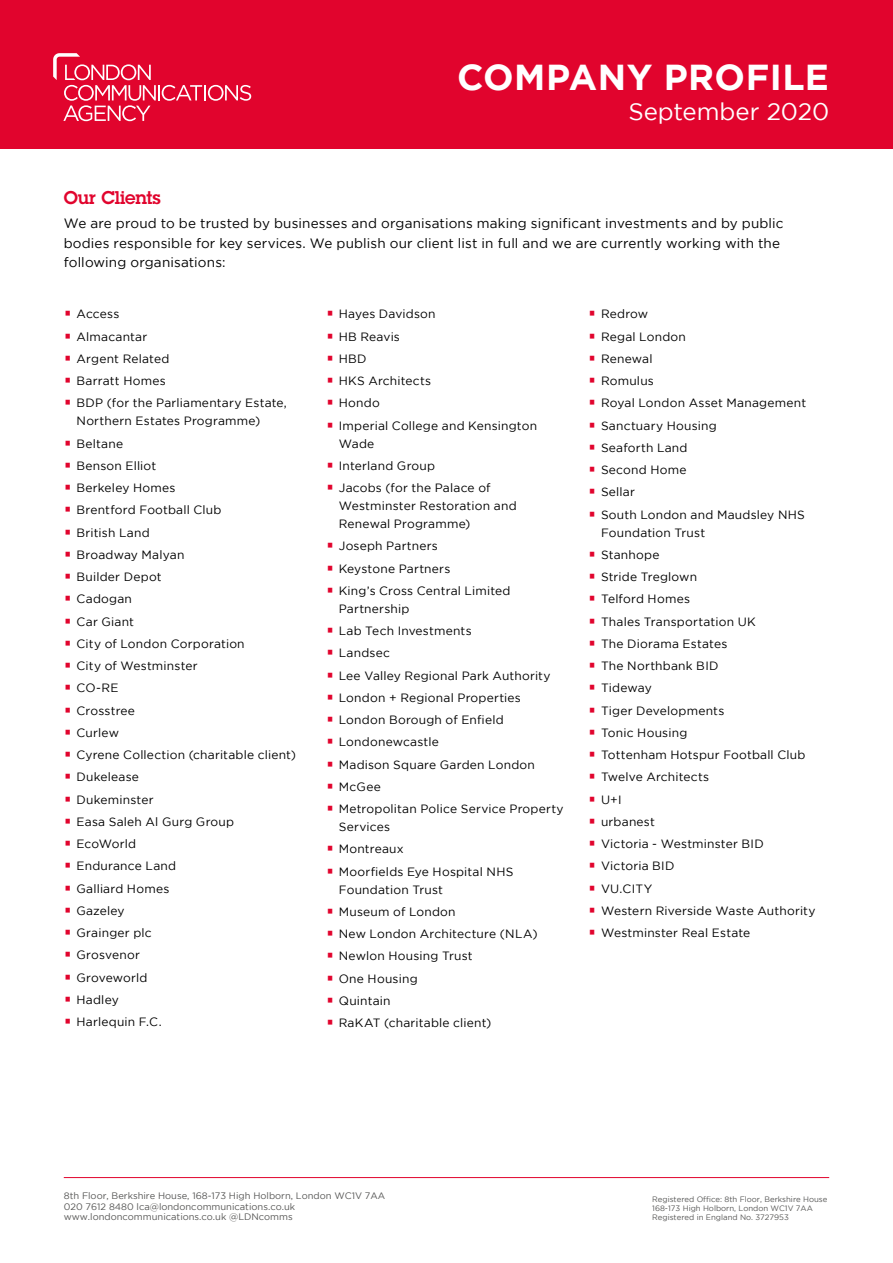
<style>
.page{position:relative;width:893px;height:1263px;background:#fff}
.page>*{position:absolute;margin:0;border:0;box-sizing:border-box;transform-origin:0 0}
.t1{font:700 36px "Gotham";letter-spacing:.01em;color:#fff}
.t2{font:24px "Gotham";color:#fff}
.t3{font:600 18px "Lubalin Graph Std";letter-spacing:-.01em;color:#e1042d}
.t4{font:13.5px/19.5px "Gotham";letter-spacing:.01em;color:#000}
.t5{font:12px/18px "Gotham";letter-spacing:.02em;color:#000}
.t6{font:12px "Gotham";color:#000}
.t7{font:9.3px/10.9px "Gotham";color:#575756}
.t8{font:7.8px/9.3px "Gotham";color:#575756}
.s1{font-family:"Lubalin Graph Std";font-weight:600;font-size:13.5px;color:#e1042d}
</style>
<div class="page">
<div style="left:0;top:0;width:893px;height:149px;background:#e1042d"></div>
<svg style="left:53px;top:53px;width:198px;height:68px"></svg>
<hr style="left:64px;top:1177px;width:765px;height:1px;background:#e1042d">
<h1 class="t1" style="left:457px;top:57px;width:373px">COMPANY PROFILE</h1>
<h2 class="t2" style="left:628px;top:98px;width:202px">September 2020</h2>
<h3 class="t3" style="left:64px;top:186px;width:99px">Our Clients</h3>
<p class="t4" style="left:64px;top:213px;width:721px">We are proud to be trusted by businesses and organisations making significant investments and by public bodies responsible for key services. We publish our client list in full and we are currently working with the following organisations:</p>
<p class="t5" style="left:64px;top:305px;width:57px"><span class="s1">•</span> Access</p>
<p class="t5" style="left:64px;top:327px;width:85px"><span class="s1">•</span> Almacantar</p>
<p class="t5" style="left:64px;top:349px;width:107px"><span class="s1">•</span> Argent Related</p>
<p class="t5" style="left:64px;top:372px;width:103px"><span class="s1">•</span> Barratt Homes</p>
<p class="t5" style="left:77px;top:394px;width:212px;text-indent:-13px"><span class="s1">•</span> BDP (for the Parliamentary Estate,<br>Northern Estates Programme)</p>
<p class="t5" style="left:64px;top:434px;width:61px"><span class="s1">•</span> Beltane</p>
<p class="t5" style="left:64px;top:456px;width:94px"><span class="s1">•</span> Benson Elliot</p>
<p class="t5" style="left:64px;top:479px;width:113px"><span class="s1">•</span> Berkeley Homes</p>
<p class="t5" style="left:64px;top:501px;width:159px"><span class="s1">•</span> Brentford Football Club</p>
<p class="t5" style="left:64px;top:523px;width:87px"><span class="s1">•</span> British Land</p>
<p class="t5" style="left:64px;top:545px;width:122px"><span class="s1">•</span> Broadway Malyan</p>
<p class="t5" style="left:64px;top:568px;width:99px"><span class="s1">•</span> Builder Depot</p>
<p class="t5" style="left:64px;top:590px;width:70px"><span class="s1">•</span> Cadogan</p>
<p class="t5" style="left:64px;top:612px;width:72px"><span class="s1">•</span> Car Giant</p>
<p class="t5" style="left:64px;top:634px;width:182px"><span class="s1">•</span> City of London Corporation</p>
<p class="t5" style="left:64px;top:657px;width:135px"><span class="s1">•</span> City of Westminster</p>
<p class="t5" style="left:64px;top:679px;width:56px"><span class="s1">•</span> CO-RE</p>
<p class="t5" style="left:64px;top:701px;width:73px"><span class="s1">•</span> Crosstree</p>
<p class="t5" style="left:64px;top:723px;width:57px"><span class="s1">•</span> Curlew</p>
<p class="t5" style="left:64px;top:746px;width:234px"><span class="s1">•</span> Cyrene Collection (charitable client)</p>
<p class="t5" style="left:64px;top:768px;width:77px"><span class="s1">•</span> Dukelease</p>
<p class="t5" style="left:64px;top:790px;width:91px"><span class="s1">•</span> Dukeminster</p>
<p class="t5" style="left:64px;top:812px;width:172px"><span class="s1">•</span> Easa Saleh Al Gurg Group</p>
<p class="t5" style="left:64px;top:835px;width:74px"><span class="s1">•</span> EcoWorld</p>
<p class="t5" style="left:64px;top:857px;width:114px"><span class="s1">•</span> Endurance Land</p>
<p class="t5" style="left:64px;top:879px;width:107px"><span class="s1">•</span> Galliard Homes</p>
<p class="t5" style="left:64px;top:901px;width:62px"><span class="s1">•</span> Gazeley</p>
<p class="t5" style="left:64px;top:924px;width:89px"><span class="s1">•</span> Grainger plc</p>
<p class="t5" style="left:64px;top:946px;width:78px"><span class="s1">•</span> Grosvenor</p>
<p class="t6" style="left:64px;top:971px;width:85px"><span class="s1">•</span> Groveworld</p>
<p class="t5" style="left:64px;top:990px;width:57px"><span class="s1">•</span> Hadley</p>
<p class="t5" style="left:64px;top:1013px;width:99px"><span class="s1">•</span> Harlequin F.C.</p>
<p class="t5" style="left:326px;top:305px;width:111px"><span class="s1">•</span> Hayes Davidson</p>
<p class="t5" style="left:326px;top:327px;width:75px"><span class="s1">•</span> HB Reavis</p>
<p class="t5" style="left:326px;top:349px;width:42px"><span class="s1">•</span> HBD</p>
<p class="t5" style="left:326px;top:372px;width:107px"><span class="s1">•</span> HKS Architects</p>
<p class="t5" style="left:326px;top:394px;width:55px"><span class="s1">•</span> Hondo</p>
<p class="t5" style="left:339px;top:416px;width:200px;text-indent:-13px"><span class="s1">•</span> Imperial College and Kensington<br>Wade</p>
<p class="t5" style="left:326px;top:456px;width:111px"><span class="s1">•</span> Interland Group</p>
<p class="t5" style="left:339px;top:479px;width:179px;text-indent:-13px"><span class="s1">•</span> Jacobs (for the Palace of<br>Westminster Restoration and<br>Renewal Programme)</p>
<p class="t5" style="left:326px;top:537px;width:113px"><span class="s1">•</span> Joseph Partners</p>
<p class="t5" style="left:326px;top:559px;width:126px"><span class="s1">•</span> Keystone Partners</p>
<p class="t5" style="left:339px;top:581px;width:173px;text-indent:-13px"><span class="s1">•</span> King’s Cross Central Limited<br>Partnership</p>
<p class="t5" style="left:326px;top:622px;width:147px"><span class="s1">•</span> Lab Tech Investments</p>
<p class="t5" style="left:326px;top:644px;width:65px"><span class="s1">•</span> Landsec</p>
<p class="t5" style="left:326px;top:666px;width:226px"><span class="s1">•</span> Lee Valley Regional Park Authority</p>
<p class="t5" style="left:326px;top:688px;width:196px"><span class="s1">•</span> London + Regional Properties</p>
<p class="t5" style="left:326px;top:711px;width:179px"><span class="s1">•</span> London Borough of Enfield</p>
<p class="t5" style="left:326px;top:733px;width:114px"><span class="s1">•</span> Londonewcastle</p>
<p class="t5" style="left:326px;top:755px;width:210px"><span class="s1">•</span> Madison Square Garden London</p>
<p class="t5" style="left:326px;top:777px;width:56px"><span class="s1">•</span> McGee</p>
<p class="t5" style="left:339px;top:800px;width:226px;text-indent:-13px"><span class="s1">•</span> Metropolitan Police Service Property<br>Services</p>
<p class="t5" style="left:326px;top:840px;width:79px"><span class="s1">•</span> Montreaux</p>
<p class="t5" style="left:339px;top:862px;width:176px;text-indent:-13px"><span class="s1">•</span> Moorfields Eye Hospital NHS<br>Foundation Trust</p>
<p class="t5" style="left:326px;top:902px;width:131px"><span class="s1">•</span> Museum of London</p>
<p class="t5" style="left:326px;top:925px;width:213px"><span class="s1">•</span> New London Architecture (NLA)</p>
<p class="t5" style="left:326px;top:947px;width:148px"><span class="s1">•</span> Newlon Housing Trust</p>
<p class="t5" style="left:326px;top:969px;width:93px"><span class="s1">•</span> One Housing</p>
<p class="t5" style="left:326px;top:991px;width:66px"><span class="s1">•</span> Quintain</p>
<p class="t5" style="left:326px;top:1014px;width:167px"><span class="s1">•</span> RaKAT (charitable client)</p>
<p class="t5" style="left:588px;top:305px;width:62px"><span class="s1">•</span> Redrow</p>
<p class="t5" style="left:588px;top:327px;width:99px"><span class="s1">•</span> Regal London</p>
<p class="t5" style="left:588px;top:349px;width:66px"><span class="s1">•</span> Renewal</p>
<p class="t5" style="left:588px;top:372px;width:67px"><span class="s1">•</span> Romulus</p>
<p class="t5" style="left:588px;top:394px;width:219px"><span class="s1">•</span> Royal London Asset Management</p>
<p class="t5" style="left:588px;top:416px;width:130px"><span class="s1">•</span> Sanctuary Housing</p>
<p class="t5" style="left:588px;top:438px;width:101px"><span class="s1">•</span> Seaforth Land</p>
<p class="t5" style="left:588px;top:461px;width:100px"><span class="s1">•</span> Second Home</p>
<p class="t5" style="left:588px;top:483px;width:48px"><span class="s1">•</span> Sellar</p>
<p class="t5" style="left:601px;top:505px;width:205px;text-indent:-13px"><span class="s1">•</span> South London and Maudsley NHS<br>Foundation Trust</p>
<p class="t5" style="left:588px;top:545px;width:73px"><span class="s1">•</span> Stanhope</p>
<p class="t5" style="left:588px;top:568px;width:110px"><span class="s1">•</span> Stride Treglown</p>
<p class="t5" style="left:588px;top:590px;width:103px"><span class="s1">•</span> Telford Homes</p>
<p class="t5" style="left:588px;top:612px;width:169px"><span class="s1">•</span> Thales Transportation UK</p>
<p class="t5" style="left:588px;top:634px;width:141px"><span class="s1">•</span> The Diorama Estates</p>
<p class="t5" style="left:588px;top:657px;width:132px"><span class="s1">•</span> The Northbank BID</p>
<p class="t5" style="left:588px;top:679px;width:65px"><span class="s1">•</span> Tideway</p>
<p class="t5" style="left:588px;top:701px;width:138px"><span class="s1">•</span> Tiger Developments</p>
<p class="t5" style="left:588px;top:723px;width:101px"><span class="s1">•</span> Tonic Housing</p>
<p class="t5" style="left:588px;top:746px;width:219px"><span class="s1">•</span> Tottenham Hotspur Football Club</p>
<p class="t5" style="left:588px;top:768px;width:123px"><span class="s1">•</span> Twelve Architects</p>
<p class="t5" style="left:588px;top:790px;width:35px"><span class="s1">•</span> U+I</p>
<p class="t5" style="left:588px;top:812px;width:68px"><span class="s1">•</span> urbanest</p>
<p class="t5" style="left:588px;top:835px;width:177px"><span class="s1">•</span> Victoria - Westminster BID</p>
<p class="t5" style="left:588px;top:857px;width:88px"><span class="s1">•</span> Victoria BID</p>
<p class="t5" style="left:588px;top:879px;width:66px"><span class="s1">•</span> VU.CITY</p>
<p class="t5" style="left:588px;top:901px;width:229px"><span class="s1">•</span> Western Riverside Waste Authority</p>
<p class="t5" style="left:588px;top:924px;width:164px"><span class="s1">•</span> Westminster Real Estate</p>
<p class="t7" style="left:64px;top:1190px;width:323px">8th Floor, Berkshire House, 168-173 High Holborn, London WC1V 7AA<br>020 7612 8480 lca@londoncommunications.co.uk www.londoncommunications.co.uk @LDNcomms</p>
<p class="t8" style="left:652px;top:1194px;width:177px">Registered Office: 8th Floor, Berkshire House<br>168-173 High Holborn, London WC1V 7AA<br>Registered in England No. 3727953</p>
</div>
